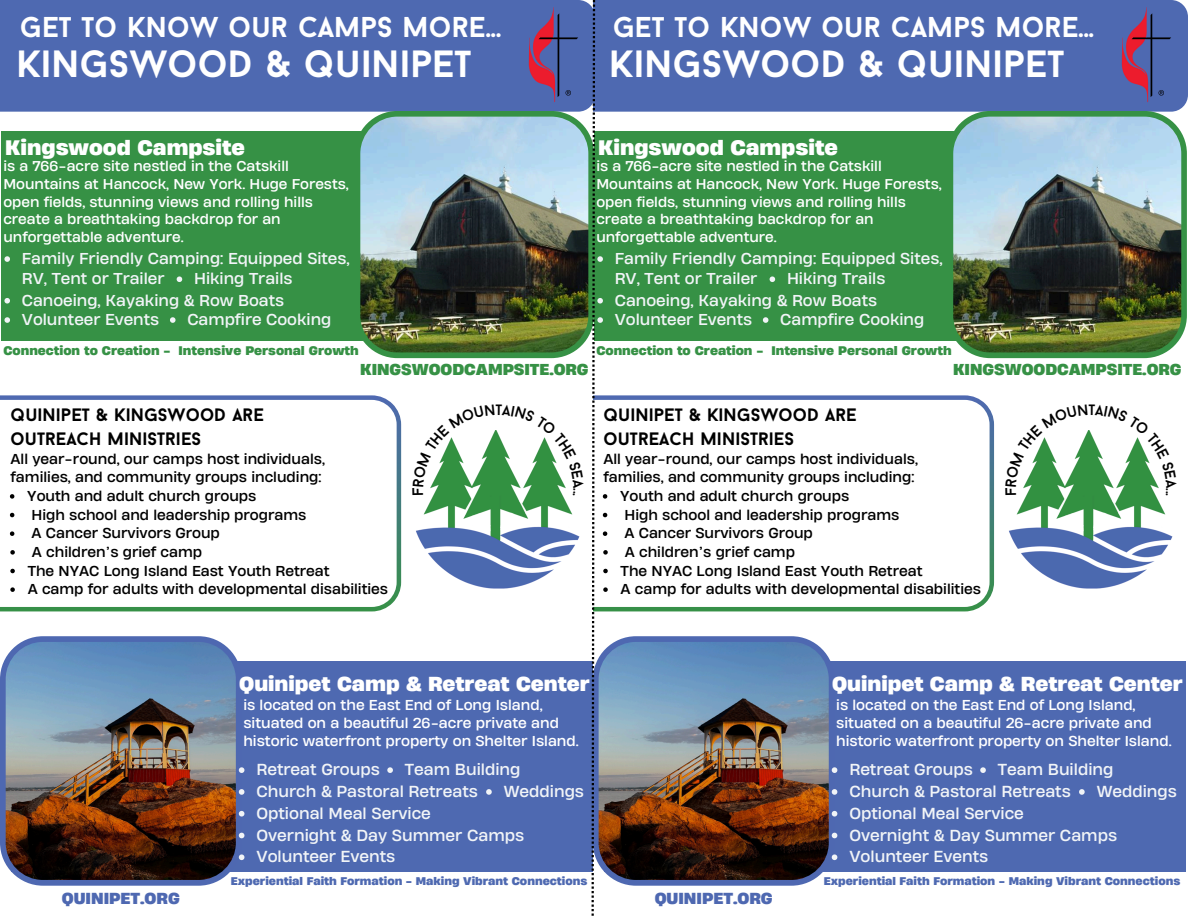
<style>
.page{position:relative;width:1188px;height:918px;background:#fff}
.page>*{position:absolute;margin:0;border:0;box-sizing:border-box;transform-origin:0 0}
.t1{font:700 37.95px "Baron Neue";color:#fff}
.t2{font:700 28.65px "Baron Neue";color:#fff}
.t3{font:700 19.65px "Heading Now 76";color:#fff}
.t4{font:700 19.05px "Heading Now 76";color:#fff}
.t5{font:700 18px/24.8px "Baron Neue";color:#000}
.t6{font:15px "Heading Now 74";color:#f1f4f7}
.t7{font:700 15px "Heading Now 76";color:#4e68b1}
.t8{font:15px "Baron Neue";color:#000}
.t9{font:14.85px/20.1px "Heading Now 74";color:#f1f4f7}
.t10{font:700 14.85px "Heading Now 76";color:#369145}
.t11{font:13.5px/18.6px "Heading Now 74";color:#000}
.t12{font:13.5px/18px "Heading Now 74";color:#fff}
.t13{font:13.35px/17.9px "Heading Now 74";color:#fff}
.t14{font:700 11.7px "Heading Now 76";color:#369145}
.t15{font:700 10.5px "Heading Now 76";color:#4e69b1}
</style>
<div class="page">
<div style="left:539px;top:0;width:649px;height:112px;background:#4e69b1;border-radius:17px"></div>
<img style="left:1009px;top:431px;width:164px;height:158px">
<img style="left:1121px;top:7px;width:50px;height:95px">
<div style="left:594px;top:132px;width:552px;height:209px;background:#369145"></div>
<img style="left:948px;top:111px;width:239px;height:247px">
<svg style="left:770px;top:276px;width:5px;height:6px"></svg>
<svg style="left:763px;top:317px;width:5px;height:6px"></svg>
<svg style="left:608px;top:395px;width:386px;height:216px"></svg>
<div style="left:604px;top:661px;width:582px;height:210px;background:#4e69b1"></div>
<img style="left:608px;top:636px;width:226px;height:250px">
<svg style="left:832px;top:833px;width:5px;height:5px"></svg>
<svg style="left:1079px;top:789px;width:6px;height:6px"></svg>
<svg style="left:832px;top:811px;width:5px;height:6px"></svg>
<svg style="left:832px;top:854px;width:5px;height:6px"></svg>
<svg style="left:832px;top:789px;width:5px;height:6px"></svg>
<svg style="left:832px;top:767px;width:5px;height:6px"></svg>
<svg style="left:980px;top:767px;width:6px;height:6px"></svg>
<div style="left:0;top:0;width:592px;height:112px;background:#4e69b1"></div>
<img style="left:416px;top:431px;width:164px;height:158px">
<img style="left:526px;top:6px;width:54px;height:98px">
<div style="left:1px;top:132px;width:552px;height:209px;background:#369145"></div>
<img style="left:355px;top:111px;width:237px;height:247px">
<svg style="left:4px;top:256px;width:6px;height:6px"></svg>
<svg style="left:4px;top:317px;width:6px;height:6px"></svg>
<svg style="left:177px;top:276px;width:5px;height:6px"></svg>
<svg style="left:170px;top:317px;width:6px;height:6px"></svg>
<svg style="left:4px;top:298px;width:6px;height:6px"></svg>
<svg style="left:0;top:395px;width:401px;height:216px"></svg>
<svg style="left:10px;top:494px;width:4px;height:5px"></svg>
<svg style="left:10px;top:569px;width:5px;height:4px"></svg>
<svg style="left:10px;top:513px;width:4px;height:4px"></svg>
<svg style="left:10px;top:531px;width:4px;height:5px"></svg>
<svg style="left:10px;top:550px;width:5px;height:5px"></svg>
<svg style="left:10px;top:587px;width:5px;height:5px"></svg>
<div style="left:11px;top:661px;width:582px;height:210px;background:#4e69b1"></div>
<img style="left:0;top:636px;width:242px;height:250px">
<svg style="left:239px;top:833px;width:5px;height:5px"></svg>
<svg style="left:486px;top:789px;width:6px;height:6px"></svg>
<svg style="left:239px;top:811px;width:5px;height:6px"></svg>
<svg style="left:239px;top:854px;width:5px;height:6px"></svg>
<svg style="left:239px;top:789px;width:5px;height:6px"></svg>
<svg style="left:239px;top:767px;width:5px;height:6px"></svg>
<svg style="left:387px;top:767px;width:6px;height:6px"></svg>
<svg style="left:592px;top:0;width:16px;height:916px"></svg>
<svg style="left:1009px;top:430px;width:79px;height:65px"></svg>
<svg style="left:1095px;top:431px;width:78px;height:64px"></svg>
<svg style="left:416px;top:430px;width:79px;height:65px"></svg>
<svg style="left:502px;top:431px;width:78px;height:64px"></svg>
<h2 class="t2" style="left:20px;top:15px;width:483px">GET TO KNOW OUR CAMPS MORE...</h2>
<h1 class="t1" style="left:16px;top:49px;width:457px">KINGSWOOD &amp; QUINIPET</h1>
<p class="t2" style="left:613px;top:15px;width:483px">GET TO KNOW OUR CAMPS MORE...</p>
<p class="t1" style="left:609px;top:49px;width:457px">KINGSWOOD &amp; QUINIPET</p>
<h3 class="t3" style="left:5px;top:135px;width:241px">Kingswood Campsite</h3>
<p class="t13" style="left:3px;top:157px;width:347px">is a 766-acre site nestled in the Catskill Mountains at Hancock, New York. Huge Forests, open fields, stunning views and rolling hills create a breathtaking backdrop for an unforgettable adventure.</p>
<p class="t3" style="left:598px;top:135px;width:241px">Kingswood Campsite</p>
<h3 class="t13" style="left:596px;top:157px;width:347px">is a 766-acre site nestled in the Catskill Mountains at Hancock, New York. Huge Forests, open fields, stunning views and rolling hills create a breathtaking backdrop for an unforgettable adventure.</h3>
<p class="t9" style="left:22px;top:248px;width:329px">Family Friendly Camping: Equipped Sites,<br>RV, Tent or Trailer</p>
<p class="t9" style="left:22px;top:309px;width:139px">Volunteer Events</p>
<p class="t9" style="left:194px;top:268px;width:100px">Hiking Trails</p>
<p class="t9" style="left:187px;top:309px;width:146px">Campfire Cooking</p>
<p class="t9" style="left:22px;top:290px;width:264px">Canoeing, Kayaking &amp; Row Boats</p>
<p class="t9" style="left:615px;top:248px;width:329px">Family Friendly Camping: Equipped Sites,<br>RV, Tent or Trailer</p>
<p class="t9" style="left:615px;top:309px;width:139px">Volunteer Events</p>
<p class="t9" style="left:787px;top:268px;width:100px">Hiking Trails</p>
<p class="t9" style="left:780px;top:309px;width:146px">Campfire Cooking</p>
<p class="t9" style="left:615px;top:290px;width:264px">Canoeing, Kayaking &amp; Row Boats</p>
<p class="t14" style="left:3px;top:343px;width:357px">Connection to Creation - Intensive Personal Growth</p>
<h1 class="t14" style="left:596px;top:343px;width:357px">Connection to Creation - Intensive Personal Growth</h1>
<p class="t10" style="left:360px;top:359px;width:230px">KINGSWOODCAMPSITE.ORG</p>
<h6 class="t10" style="left:953px;top:359px;width:230px">KINGSWOODCAMPSITE.ORG</h6>
<h3 class="t5" style="left:10px;top:404px;width:255px">QUINIPET &amp; KINGSWOOD ARE<br>OUTREACH MINISTRIES</h3>
<p class="t11" style="left:10px;top:450px;width:316px">All year-round, our camps host individuals,</p>
<p class="t11" style="left:10px;top:468px;width:312px">families, and community groups including:</p>
<p class="t11" style="left:27px;top:486px;width:231px">Youth and adult church groups</p>
<p class="t11" style="left:32px;top:505px;width:276px">High school and leadership programs<br>A Cancer Survivors Group<br>A children’s grief camp</p>
<p class="t11" style="left:28px;top:580px;width:362px">A camp for adults with developmental disabilities</p>
<p class="t11" style="left:28px;top:561px;width:303px">The NYAC Long Island East Youth Retreat</p>
<p class="t8" style="left:496px;top:403px;width:8px">t</p>
<p class="t8" style="left:585px;top:488px;width:4px;rotate:90deg">.</p>
<p class="t5" style="left:603px;top:404px;width:255px">QUINIPET &amp; KINGSWOOD ARE<br>OUTREACH MINISTRIES</p>
<p class="t11" style="left:603px;top:450px;width:316px;line-height:18px">All year-round, our camps host individuals, families, and community groups including:</p>
<h4 class="t11" style="left:620px;top:486px;width:231px">Youth and adult church groups</h4>
<h5 class="t11" style="left:624px;top:505px;width:276px">High school and leadership programs</h5>
<p class="t11" style="left:624px;top:524px;width:190px">A Cancer Survivors Group</p>
<p class="t11" style="left:625px;top:542px;width:172px">A children’s grief camp</p>
<p class="t11" style="left:621px;top:580px;width:362px">A camp for adults with developmental disabilities</p>
<h3 class="t11" style="left:621px;top:561px;width:303px">The NYAC Long Island East Youth Retreat</h3>
<h3 class="t8" style="left:1088px;top:403px;width:8px">t</h3>
<p class="t8" style="left:1178px;top:488px;width:4px;rotate:90deg">.</p>
<p class="t7" style="left:62px;top:889px;width:120px">QUINIPET.ORG</p>
<h3 class="t4" style="left:239px;top:671px;width:352px">Quinipet Camp &amp; Retreat Center</h3>
<p class="t12" style="left:243px;top:696px;width:337px">is located on the East End of Long Island, situated on a beautiful 26-acre private and historic waterfront property on Shelter Island.</p>
<p class="t6" style="left:256px;top:759px;width:125px">Retreat Groups</p>
<p class="t6" style="left:405px;top:759px;width:117px">Team Building</p>
<p class="t6" style="left:256px;top:781px;width:223px">Church &amp; Pastoral Retreats</p>
<p class="t6" style="left:504px;top:781px;width:82px">Weddings</p>
<p class="t6" style="left:256px;top:803px;width:176px">Optional Meal Service</p>
<p class="t6" style="left:256px;top:847px;width:140px">Volunteer Events</p>
<p class="t6" style="left:256px;top:825px;width:269px">Overnight &amp; Day Summer Camps</p>
<p class="t15" style="left:231px;top:874px;width:358px">Experiential Faith Formation - Making Vibrant Connections</p>
<p class="t7" style="left:655px;top:889px;width:120px">QUINIPET.ORG</p>
<p class="t4" style="left:832px;top:671px;width:352px">Quinipet Camp &amp; Retreat Center</p>
<p class="t12" style="left:836px;top:696px;width:337px">is located on the East End of Long Island, situated on a beautiful 26-acre private and historic waterfront property on Shelter Island.</p>
<h3 class="t6" style="left:849px;top:759px;width:125px">Retreat Groups</h3>
<h5 class="t6" style="left:998px;top:759px;width:117px">Team Building</h5>
<p class="t6" style="left:849px;top:781px;width:223px">Church &amp; Pastoral Retreats</p>
<p class="t6" style="left:1097px;top:781px;width:82px">Weddings</p>
<h5 class="t6" style="left:849px;top:803px;width:176px">Optional Meal Service</h5>
<p class="t6" style="left:849px;top:847px;width:140px">Volunteer Events</p>
<p class="t6" style="left:849px;top:825px;width:269px">Overnight &amp; Day Summer Camps</p>
<p class="t15" style="left:824px;top:874px;width:358px">Experiential Faith Formation - Making Vibrant Connections</p>
</div>
